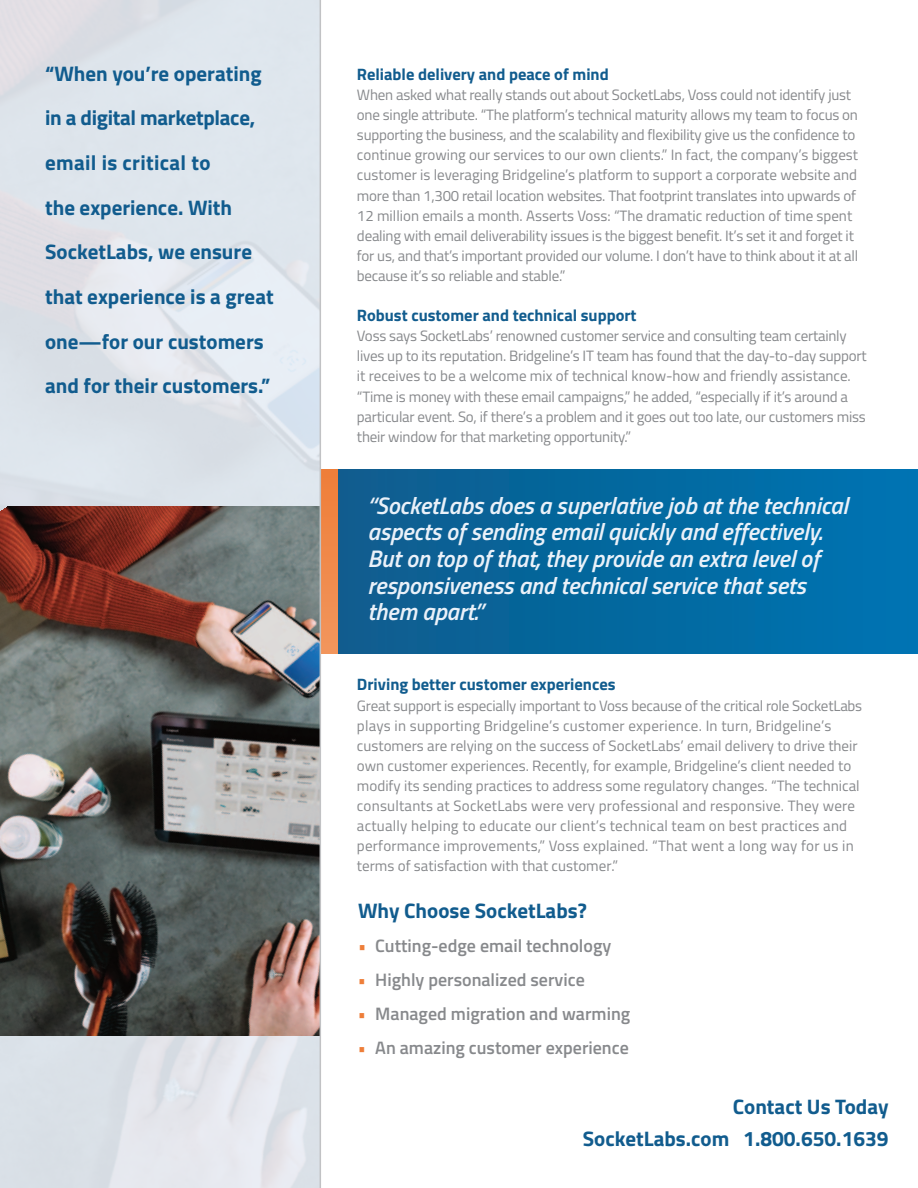
<style>
.page{position:relative;width:918px;height:1188px;background:#fff}
.page>*{position:absolute;margin:0;border:0;box-sizing:border-box;transform-origin:0 0}
.t1{font:italic 600 24px/26.7px "Titillium Web";letter-spacing:-.005em;color:#eaf1f9}
.t2{font:700 21px/44.7px "Titillium Web";color:#115c8e}
.t3{font:600 18px "Titillium Web";color:#87898c}
.t4{font:700 16.5px "Titillium Web";color:#115c8e}
.t5{font:15px/20.1px "Titillium Web";letter-spacing:-.015em;color:#87898c}
.s1{color:#ee7e39}
.s2{font-style:inherit}
</style>
<div class="page">
<div style="left:338px;top:469px;width:580px;height:184px;background:linear-gradient(to right,#0e5c8d,#0074b2)"></div>
<img style="left:0;top:0;width:320px;height:1188px">
<img style="left:0;top:507px;width:320px;height:529px">
<div style="left:320px;top:469px;width:18px;height:184px;background:linear-gradient(to bottom,#ee7e38,#f2955c)"></div>
<hr style="left:320px;top:0;width:1px;height:1188px;background:#c1c2c4">
<p class="t2" style="left:45px;top:53px;width:230px">“When you’re operating in a digital marketplace, email is critical to<br>the experience. With<br>SocketLabs, we ensure that experience is a great one—for our customers and for their customers.”</p>
<p class="t4" style="left:357px;top:68px;width:253px">Reliable delivery and peace of mind</p>
<p class="t5" style="left:357px;top:86px;width:503px">When asked what really stands out about SocketLabs, Voss could not identify just one single attribute. “The platform’s technical maturity allows my team to focus on supporting the business, and the scalability and flexibility give us the confidence to continue growing our services to our own clients.” In fact, the company’s biggest customer is leveraging Bridgeline’s platform to support a corporate website and more than 1,300 retail location websites. That footprint translates into upwards of 12 million emails a month. Asserts Voss: “The dramatic reduction of time spent dealing with email deliverability issues is the biggest benefit. It’s set it and forget it for us, and that’s important provided our volume. I don’t have to think about it at all because it’s so reliable and stable.”</p>
<p class="t4" style="left:357px;top:310px;width:281px">Robust customer and technical support</p>
<p class="t5" style="left:357px;top:328px;width:511px">Voss says SocketLabs’ renowned customer service and consulting team certainly lives up to its reputation. Bridgeline’s IT team has found that the day-to-day support it receives to be a welcome mix of technical know-how and friendly assistance. “Time is money with these email campaigns,” he added, “especially if it’s around a particular event. So, if there’s a problem and it goes out too late, our customers miss their window for that marketing opportunity.”</p>
<p class="t1" style="left:368px;top:495px;width:482px">“SocketLabs does a superlative job at the technical aspects of sending email quickly and effectively.<br>But on top of that, they provide an extra level of responsiveness and technical service that sets them apart.”</p>
<p class="t4" style="left:357px;top:679px;width:260px">Driving better customer experiences</p>
<p class="t5" style="left:357px;top:697px;width:507px">Great support is especially important to Voss because of the critical role SocketLabs plays in supporting Bridgeline’s customer experience. In turn, Bridgeline’s customers are relying on the success of SocketLabs’ email delivery to drive their own customer experiences. Recently, for example, Bridgeline’s client needed to modify its sending practices to address some regulatory changes. “The technical consultants at SocketLabs were very professional and responsive. They were actually helping to educate our client’s technical team on best practices and performance improvements,” Voss explained. “That went a long way for us in terms of satisfaction with that customer.”</p>
<p class="t2" style="left:358px;top:890px;width:230px">Why Choose SocketLabs?</p>
<p class="t3" style="left:358px;top:939px;width:255px"><span class="s1">•</span> Cutting-edge email technology</p>
<p class="t3" style="left:358px;top:973px;width:228px"><span class="s1">•</span> Highly personalized service</p>
<p class="t3" style="left:358px;top:1007px;width:274px"><span class="s1">•</span> Managed migration and warming</p>
<p class="t3" style="left:358px;top:1042px;width:272px"><span class="s1">•</span> An amazing customer experience</p>
<p class="t2" style="left:583px;top:1093px;width:307px;line-height:32.5px;text-align:right">Contact Us Today<br>Socket<span class="s2">L</span>abs.com 1.800.650.1639</p>
</div>
